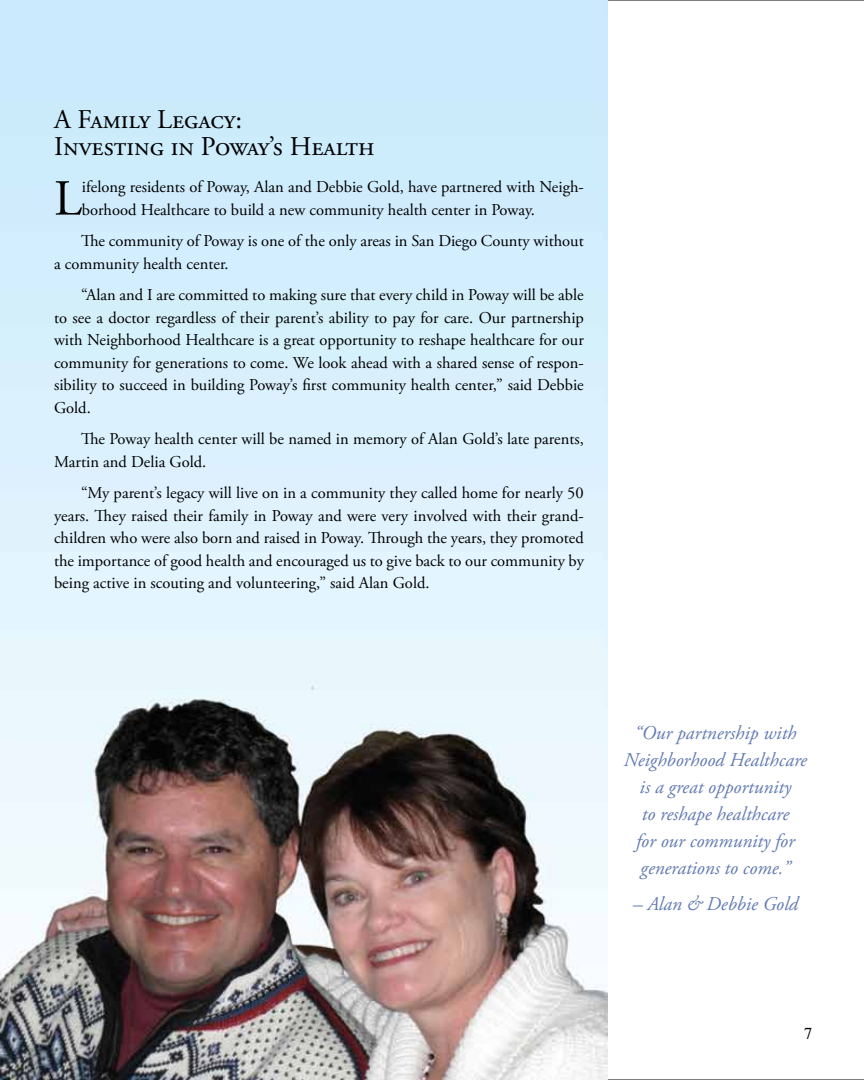
<style>
.page{position:relative;width:864px;height:1080px;background:#fff}
.page>*{position:absolute;margin:0;border:0;box-sizing:border-box;transform-origin:0 0}
.t1{font:50.4px "Adobe Garamond Pro";color:#000}
.t2{font:27px/27px "Adobe Garamond Pro";color:#000}
.t3{font:italic 19.5px/27px "Adobe Garamond Pro";color:#627bb1;text-align:center}
.t4{font:16.5px/22.5px "Adobe Garamond Pro";color:#000}
.t5{font:16.5px "Times";color:#000}
</style>
<div class="page">
<img style="left:0;top:0;width:608px;height:1080px">
<h2 class="t2" style="left:54px;top:106px;width:322px">A Family Legacy:<br>Investing in Poway’s Health</h2>
<h1 class="t1" style="left:54px;top:168px;width:29px">L</h1>
<p class="t4" style="left:82px;top:176px;width:503px">ifelong residents of Poway, Alan and Debbie Gold, have partnered with Neigh&shy;borhood Healthcare to build a new community health center in Poway.</p>
<p class="t4" style="left:54px;top:230px;width:531px;text-indent:27px">The community of Poway is one of the only areas in San Diego County without a community health center.</p>
<p class="t4" style="left:54px;top:284px;width:531px;text-align:justify;text-indent:27px">“Alan and I are committed to making sure that every child in Poway will be able to see a doctor regardless of their parent’s ability to pay for care. Our partnership with Neighborhood Healthcare is a great opportunity to reshape healthcare for our community for generations to come. We look ahead with a shared sense of respon&shy;sibility to succeed in building Poway’s first community health center,” said Debbie Gold.</p>
<p class="t4" style="left:54px;top:428px;width:531px;text-indent:27px">The Poway health center will be named in memory of Alan Gold’s late parents,<br>Martin and Delia Gold.</p>
<p class="t4" style="left:54px;top:482px;width:531px;text-align:justify;text-indent:27px">“My parent’s legacy will live on in a community they called home for nearly 50 years. They raised their family in Poway and were very involved with their grand&shy;children who were also born and raised in Poway. Through the years, they promoted the importance of good health and encouraged us to give back to our community by being active in scouting and volunteering,” said Alan Gold.</p>
<p class="t3" style="left:624px;top:720px;width:185px">“Our partnership with<br>Neighborhood Healthcare is a great opportunity<br>to reshape healthcare<br>for our community for generations to come.”</p>
<p class="t3" style="left:633px;top:891px;width:167px">– Alan &amp; Debbie Gold</p>
<p class="t5" style="left:804px;top:1018px;width:10px">7</p>
</div>
